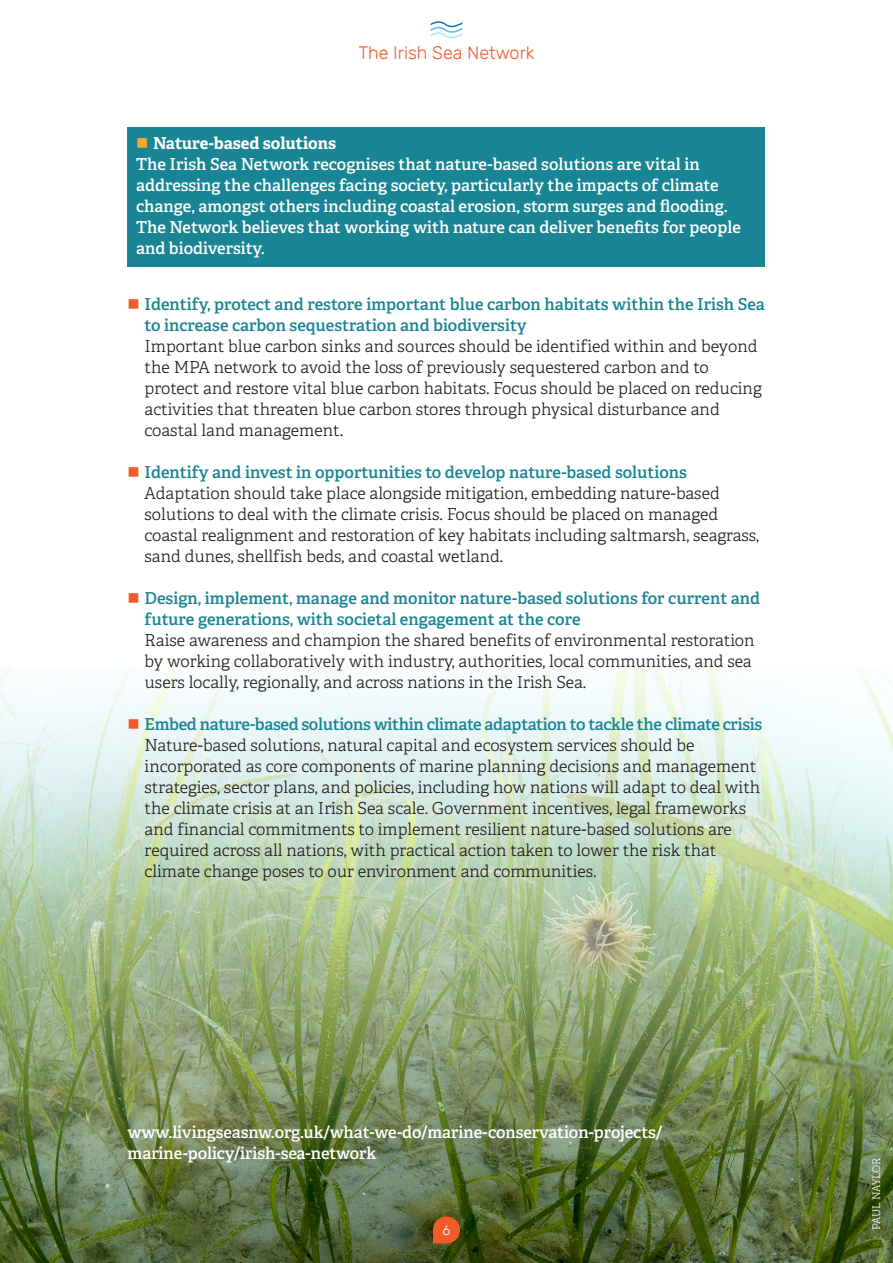
<style>
.page{position:relative;width:893px;height:1263px;background:#fff}
.page>*{position:absolute;margin:0;border:0;box-sizing:border-box;transform-origin:0 0}
.t1{font:300 18px "Rubik";color:#f15b2a}
.t2{font:300 16.5px/21px "Adelle";color:#231f20}
.Body_Copy_Adelle_Lig{font:600 16.5px/21px "Adelle";letter-spacing:-.005em;color:#fff}
.t3{font:600 16.5px/21px "Adelle";color:#188494}
.t4{font:600 16.5px "Adelle";letter-spacing:-.02em;color:#188494}
.t5{font:700 16.5px "Adelle";letter-spacing:-.005em;color:#fff}
.t6{font:300 13.5px "Rubik";color:#fff}
.t7{font:300 10.5px "Adelle";letter-spacing:-.025em;color:#fff}
.s1{color:#faa92c}
.s2{color:#f15b2a}
</style>
<div class="page">
<img style="left:0;top:667px;width:893px;height:596px">
<svg style="left:433px;top:1216px;width:27px;height:27px"></svg>
<svg style="left:430px;top:21px;width:33px;height:18px"></svg>
<div style="left:128px;top:128px;width:637px;height:139px;background:#188494"></div>
<p class="t1" style="left:358px;top:43px;width:178px">The Irish Sea Network</p>
<p class="t5" style="left:136px;top:131px;width:202px"><span class="s1">■</span> Nature-based solutions</p>
<p class="Body_Copy_Adelle_Lig" style="left:136px;top:153px;width:606px">The Irish Sea Network recognises that nature-based solutions are vital in addressing the challenges facing society, particularly the impacts of climate change, amongst others including coastal erosion, storm surges and flooding.<br>The Network believes that working with nature can deliver benefits for people and biodiversity.</p>
<p class="t3" style="left:145px;top:293px;width:622px;text-indent:-17px"><span class="s2">■</span> Identify, protect and restore important blue carbon habitats within the Irish Sea to increase carbon sequestration and biodiversity</p>
<p class="t2" style="left:145px;top:335px;width:619px">Important blue carbon sinks and sources should be identified within and beyond the MPA network to avoid the loss of previously sequestered carbon and to protect and restore vital blue carbon habitats. Focus should be placed on reducing activities that threaten blue carbon stores through physical disturbance and coastal land management.</p>
<p class="t3" style="left:128px;top:461px;width:561px"><span class="s2">■</span> Identify and invest in opportunities to develop nature-based solutions</p>
<p class="t2" style="left:145px;top:482px;width:616px">Adaptation should take place alongside mitigation, embedding nature-based solutions to deal with the climate crisis. Focus should be placed on managed coastal realignment and restoration of key habitats including saltmarsh, seagrass, sand dunes, shellfish beds, and coastal wetland.</p>
<p class="t3" style="left:145px;top:587px;width:617px;text-indent:-17px"><span class="s2">■</span> Design, implement, manage and monitor nature-based solutions for current and future generations, with societal engagement at the core</p>
<p class="t2" style="left:145px;top:629px;width:612px">Raise awareness and champion the shared benefits of environmental restoration by working collaboratively with industry, authorities, local communities, and sea users locally, regionally, and across nations in the Irish Sea.</p>
<p class="t4" style="left:128px;top:712px;width:636px"><span class="s2">■</span> Embed nature-based solutions within climate adaptation to tackle the climate crisis</p>
<p class="t2" style="left:145px;top:734px;width:617px">Nature-based solutions, natural capital and ecosystem services should be incorporated as core components of marine planning decisions and management strategies, sector plans, and policies, including how nations will adapt to deal with the climate crisis at an Irish Sea scale. Government incentives, legal frameworks and financial commitments to implement resilient nature-based solutions are required across all nations, with practical action taken to lower the risk that climate change poses to our environment and communities.</p>
<p class="Body_Copy_Adelle_Lig" style="left:128px;top:1121px;width:536px">www.livingseasnw.org.uk/what-we-do/marine-conservation-projects/ marine-policy/irish-sea-network</p>
<p class="t6" style="left:443px;top:1222px;width:9px">6</p>
<p class="t7" style="left:869px;top:1230px;width:74px;rotate:-90deg">PAUL NAYLOR</p>
</div>
